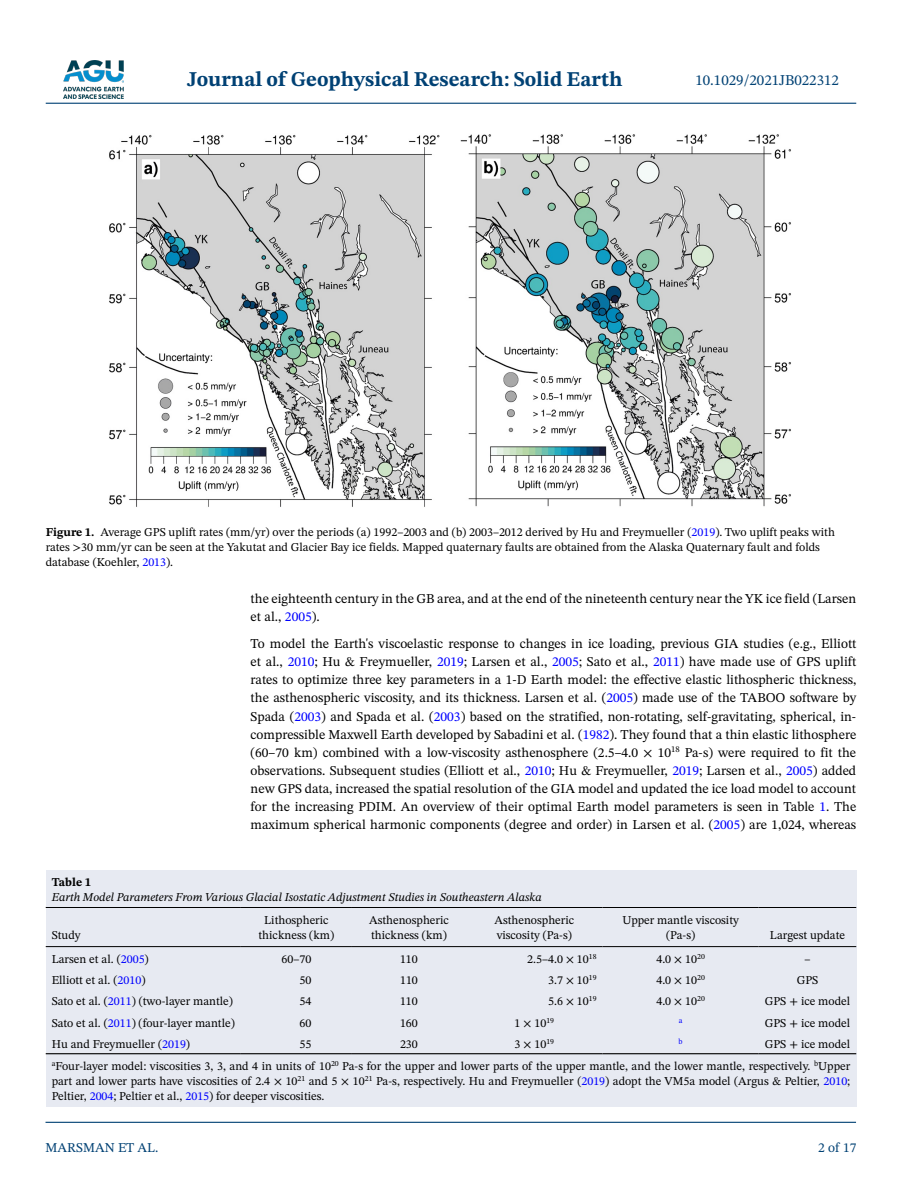
<style>
.page{position:relative;width:902px;height:1183px;background:#fff}
.page>*{position:absolute;margin:0;border:0;box-sizing:border-box;transform-origin:0 0}
.t1{font:700 21px "STIX Two Text";color:#004174}
.t2{font:15px "STIX Two Text";color:#004174}
.t3{font:13.5px/18px "STIX Two Text";color:#000}
.t4{font:13.5px "STIX Two Text";color:#004174}
.t5{font:12px/15px "STIX Two Text";color:#000}
.t6{font:italic 12px "STIX Two Text";color:#000}
.t7{font:700 12px "STIX Two Text";color:#000}
.t8{font:7.8px "STIX Two Text";color:#00f}
.s1{font-weight:700}
.s2{color:#00f}
</style>
<div class="page">
<img style="left:63px;top:60px;width:60px;height:39px">
<hr style="left:46px;top:103px;width:810px;height:1px;background:#004174">
<hr style="left:45px;top:1121px;width:810px;height:1px;background:#004174">
<img style="left:109px;top:134px;width:682px;height:373px">
<div style="left:46px;top:906px;width:810px;height:200px;background:#e7eaf2"></div>
<hr style="left:46px;top:906px;width:195px;height:1px;background:#000">
<hr style="left:46px;top:945px;width:195px;height:1px;background:#000">
<hr style="left:241px;top:906px;width:111px;height:1px;background:#000">
<hr style="left:241px;top:945px;width:111px;height:1px;background:#000">
<hr style="left:352px;top:906px;width:114px;height:1px;background:#000">
<hr style="left:352px;top:945px;width:114px;height:1px;background:#000">
<hr style="left:466px;top:906px;width:136px;height:1px;background:#000">
<hr style="left:466px;top:945px;width:136px;height:1px;background:#000">
<hr style="left:602px;top:906px;width:156px;height:1px;background:#000">
<hr style="left:602px;top:945px;width:156px;height:1px;background:#000">
<hr style="left:758px;top:906px;width:98px;height:1px;background:#000">
<hr style="left:758px;top:945px;width:98px;height:1px;background:#000">
<hr style="left:46px;top:1052px;width:195px;height:1px;background:#000">
<hr style="left:241px;top:1052px;width:111px;height:1px;background:#000">
<hr style="left:352px;top:1052px;width:114px;height:1px;background:#000">
<hr style="left:466px;top:1052px;width:136px;height:1px;background:#000">
<hr style="left:602px;top:1052px;width:156px;height:1px;background:#000">
<hr style="left:758px;top:1052px;width:98px;height:1px;background:#000">
<div style="left:46px;top:870px;width:810px;height:36px;background:#e7eaf2"></div>
<h1 class="t1" style="left:187px;top:64px;width:437px">Journal of Geophysical Research: Solid Earth</h1>
<p class="t2" style="left:695px;top:69px;width:145px">10.1029/2021JB022312</p>
<p class="t5" style="left:46px;top:524px;width:790px"><span class="s1">Figure 1.</span> Average GPS uplift rates (mm/yr) over the periods (a) 1992–2003 and (b) 2003–2012 derived by Hu and Freymueller (<span class="s2">2019</span>). Two uplift peaks with rates &gt;30 mm/yr can be seen at the Yakutat and Glacier Bay ice fields. Mapped quaternary faults are obtained from the Alaska Quaternary fault and folds database (Koehler, <span class="s2">2013</span>).</p>
<p class="t3" style="left:250px;top:589px;width:607px">the eighteenth century in the GB area, and at the end of the nineteenth century near the YK ice field (Larsen et al., <span class="s2">2005</span>).</p>
<p class="t3" style="left:250px;top:634px;width:607px;text-align:justify">To model the Earth's viscoelastic response to changes in ice loading, previous GIA studies (e.g., Elliott et al., <span class="s2">2010</span>; Hu &amp; Freymueller, <span class="s2">2019</span>; Larsen et al., <span class="s2">2005</span>; Sato et al., <span class="s2">2011</span>) have made use of GPS uplift rates to optimize three key parameters in a 1-D Earth model: the effective elastic lithospheric thickness, the asthenospheric viscosity, and its thickness. Larsen et al. (<span class="s2">2005</span>) made use of the TABOO software by Spada (<span class="s2">2003</span>) and Spada et al. (<span class="s2">2003</span>) based on the stratified, non-rotating, self-gravitating, spherical, in&shy;compressible Maxwell Earth developed by Sabadini et al. (<span class="s2">1982</span>). They found that a thin elastic lithosphere (60–70 km) combined with a low-viscosity asthenosphere (2.5–4.0 × 10<sup>18</sup> Pa-s) were required to fit the observations. Subsequent studies (Elliott et al., <span class="s2">2010</span>; Hu &amp; Freymueller, <span class="s2">2019</span>; Larsen et al., <span class="s2">2005</span>) added new GPS data, increased the spatial resolution of the GIA model and updated the ice load model to account for the increasing PDIM. An overview of their optimal Earth model parameters is seen in Table <span class="s2">1</span>. The maximum spherical harmonic components (degree and order) in Larsen et al. (<span class="s2">2005</span>) are 1,024, whereas</p>
<p class="t7" style="left:52px;top:873px;width:41px">Table 1</p>
<p class="t6" style="left:52px;top:888px;width:491px">Earth Model Parameters From Various Glacial Isostatic Adjustment Studies in Southeastern Alaska</p>
<p class="t5" style="left:52px;top:927px;width:30px">Study</p>
<p class="t5" style="left:258px;top:912px;width:77px;text-align:center">Lithospheric thickness (km)</p>
<p class="t5" style="left:369px;top:912px;width:81px">Asthenospheric thickness (km)</p>
<p class="t5" style="left:494px;top:912px;width:81px">Asthenospheric viscosity (Pa-s)</p>
<p class="t5" style="left:622px;top:912px;width:118px;text-align:center">Upper mantle viscosity (Pa-s)</p>
<p class="t5" style="left:770px;top:927px;width:76px">Largest update</p>
<p class="t5" style="left:52px;top:951px;width:98px">Larsen et al. (<span class="s2">2005</span>)</p>
<p class="t5" style="left:281px;top:951px;width:31px">60–70</p>
<p class="t5" style="left:400px;top:951px;width:19px">110</p>
<p class="t5" style="left:527px;top:951px;width:71px">2.5–4.0 × 10<sup>18</sup></p>
<p class="t5" style="left:656px;top:951px;width:50px">4.0 × 10<sup>20</sup></p>
<p class="t5" style="left:804px;top:951px;width:7px">–</p>
<p class="t5" style="left:52px;top:972px;width:95px">Elliott et al. (<span class="s2">2010</span>)</p>
<p class="t5" style="left:299px;top:972px;width:13px">50</p>
<p class="t5" style="left:400px;top:972px;width:19px">110</p>
<p class="t5" style="left:548px;top:972px;width:50px">3.7 × 10<sup>19</sup></p>
<p class="t5" style="left:656px;top:972px;width:50px">4.0 × 10<sup>20</sup></p>
<p class="t5" style="left:796px;top:972px;width:23px">GPS</p>
<p class="t5" style="left:52px;top:993px;width:183px">Sato et al. (<span class="s2">2011</span>) (two-layer mantle)</p>
<p class="t5" style="left:299px;top:993px;width:13px">54</p>
<p class="t5" style="left:400px;top:993px;width:19px">110</p>
<p class="t5" style="left:548px;top:993px;width:50px">5.6 × 10<sup>19</sup></p>
<p class="t5" style="left:656px;top:993px;width:50px">4.0 × 10<sup>20</sup></p>
<p class="t5" style="left:764px;top:993px;width:87px">GPS + ice model</p>
<p class="t5" style="left:52px;top:1014px;width:185px">Sato et al. (<span class="s2">2011</span>) (four-layer mantle)</p>
<p class="t5" style="left:299px;top:1014px;width:13px">60</p>
<p class="t5" style="left:400px;top:1014px;width:19px">160</p>
<p class="t5" style="left:514px;top:1014px;width:41px">1 × 10<sup>19</sup></p>
<p class="t8" style="left:678px;top:1014px;width:5px">a</p>
<p class="t5" style="left:764px;top:1014px;width:87px">GPS + ice model</p>
<p class="t5" style="left:52px;top:1035px;width:140px">Hu and Freymueller (<span class="s2">2019</span>)</p>
<p class="t5" style="left:299px;top:1035px;width:13px">55</p>
<p class="t5" style="left:400px;top:1035px;width:19px">230</p>
<p class="t5" style="left:514px;top:1035px;width:41px">3 × 10<sup>19</sup></p>
<p class="t8" style="left:678px;top:1035px;width:6px">b</p>
<p class="t5" style="left:52px;top:1032px;width:799px;line-height:22.6px;text-align:right">GPS + ice model<br><sup>a</sup>Four-layer model: viscosities 3, 3, and 4 in units of 10<sup>20</sup> Pa-s for the upper and lower parts of the upper mantle, and the lower mantle, respectively. <sup>b</sup>Upper</p>
<p class="t5" style="left:52px;top:1073px;width:800px">part and lower parts have viscosities of 2.4 × 10<sup>21</sup> and 5 × 10<sup>21</sup> Pa-s, respectively. Hu and Freymueller (<span class="s2">2019</span>) adopt the VM5a model (Argus &amp; Peltier, <span class="s2">2010</span>;<br>Peltier, <span class="s2">2004</span>; Peltier et al., <span class="s2">2015</span>) for deeper viscosities.</p>
<p class="t4" style="left:45px;top:1137px;width:114px">MARSMAN ET AL.</p>
<p class="t4" style="left:818px;top:1137px;width:40px">2 of 17</p>
</div>
